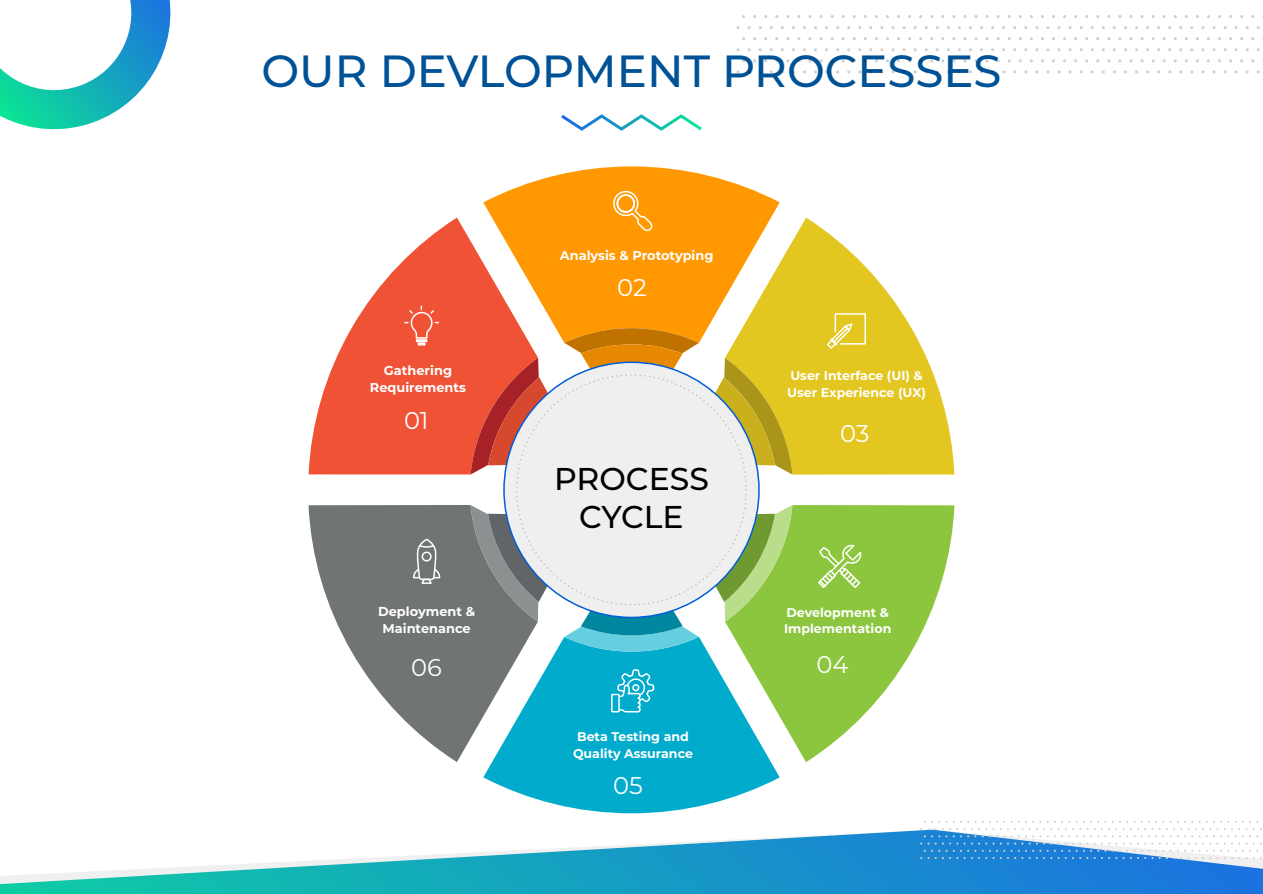
<style>
.page{position:relative;width:1263px;height:894px;background:#fff}
.page>*{position:absolute;margin:0;border:0;box-sizing:border-box;transform-origin:0 0}
.t1{font:500 45px "Montserrat";color:#005296}
.t2{font:500 31.5px/38.5px "Montserrat";color:#000;text-align:center}
.t3{font:24.15px "Montserrat";color:#fff}
.t4{font:700 12.9px/17px "Montserrat";color:#fff;text-align:center}
.t5{font:700 12.6px/17px "Montserrat";color:#fff}
</style>
<div class="page">
<svg style="left:561px;top:114px;width:141px;height:17px"></svg>
<svg style="left:483px;top:166px;width:296px;height:177px;background:#ffa624"></svg>
<svg style="left:564px;top:328px;width:135px;height:47px"></svg>
<svg style="left:483px;top:637px;width:296px;height:176px;background:#23b6d2"></svg>
<svg style="left:564px;top:604px;width:135px;height:47px"></svg>
<svg style="left:308px;top:505px;width:230px;height:256px;fill:#707475"></svg>
<svg style="left:470px;top:505px;width:81px;height:116px;background:#808487"></svg>
<svg style="left:725px;top:217px;width:229px;height:257px;fill:#e3c620"></svg>
<svg style="left:711px;top:358px;width:81px;height:116px;background:#cdb733"></svg>
<svg style="left:308px;top:217px;width:230px;height:257px;fill:#f05235"></svg>
<svg style="left:470px;top:358px;width:81px;height:116px;background:#d45142"></svg>
<svg style="left:725px;top:505px;width:229px;height:256px;fill:#8cc63e"></svg>
<svg style="left:712px;top:505px;width:80px;height:116px;background:#9ac564"></svg>
<div style="left:504px;top:362px;width:255px;height:255px;background:#efefef;border-radius:50%"></div>
<svg style="left:405px;top:306px;width:33px;height:39px"></svg>
<svg style="left:610px;top:190px;width:44px;height:43px;background:#ffa728"></svg>
<svg style="left:825px;top:312px;width:41px;height:38px;background:#e8d04b"></svg>
<svg style="left:816px;top:544px;width:45px;height:45px;background:#a5d268"></svg>
<svg style="left:615px;top:668px;width:40px;height:45px;background:#35bcd6"></svg>
<div style="left:612px;top:694px;width:7px;height:17px;background:#01abcc"></div>
<div style="left:611px;top:693px;width:9px;height:19px;border:2px solid #fff"></div>
<svg style="left:412px;top:537px;width:29px;height:48px"></svg>
<svg style="left:0;top:829px;width:1262px;height:64px"></svg>
<svg style="left:920px;top:821px;width:110px;height:8px"></svg>
<svg style="left:1032px;top:821px;width:107px;height:8px"></svg>
<svg style="left:1141px;top:821px;width:110px;height:8px"></svg>
<svg style="left:920px;top:835px;width:110px;height:23px;background:#328ed6"></svg>
<svg style="left:1032px;top:835px;width:107px;height:23px"></svg>
<svg style="left:1140px;top:835px;width:111px;height:23px"></svg>
<svg style="left:1252px;top:835px;width:9px;height:23px"></svg>
<svg style="left:0;top:0;width:171px;height:130px"></svg>
<h1 class="t1" style="left:261px;top:40px;width:741px">OUR DEVLOPMENT PROCESSES</h1>
<p class="t4" style="left:370px;top:361px;width:97px">Gathering<br>Requirements</p>
<h3 class="t3" style="left:404px;top:403px;width:26px">01</h3>
<p class="t4" style="left:378px;top:602px;width:98px">Deployment &amp;<br>Maintenance</p>
<h3 class="t3" style="left:411px;top:650px;width:32px">06</h3>
<p class="t4" style="left:560px;top:246px;width:155px">Analysis &amp; Prototyping</p>
<h3 class="t3" style="left:617px;top:271px;width:31px">02</h3>
<h2 class="t2" style="left:554px;top:458px;width:156px">PROCESS<br>CYCLE</h2>
<p class="t5" style="left:573px;top:726px;width:121px;text-align:center">Beta Testing and<br>Quality Assurance</p>
<h3 class="t3" style="left:613px;top:768px;width:31px">05</h3>
<p class="t5" style="left:787px;top:366px;width:140px">User Interface (UI) &amp;<br>User Experience (UX)</p>
<h3 class="t3" style="left:840px;top:417px;width:31px">03</h3>
<p class="t5" style="left:784px;top:602px;width:109px">Development &amp;<br>Implementation</p>
<h3 class="t3" style="left:816px;top:647px;width:34px">04</h3>
</div>
